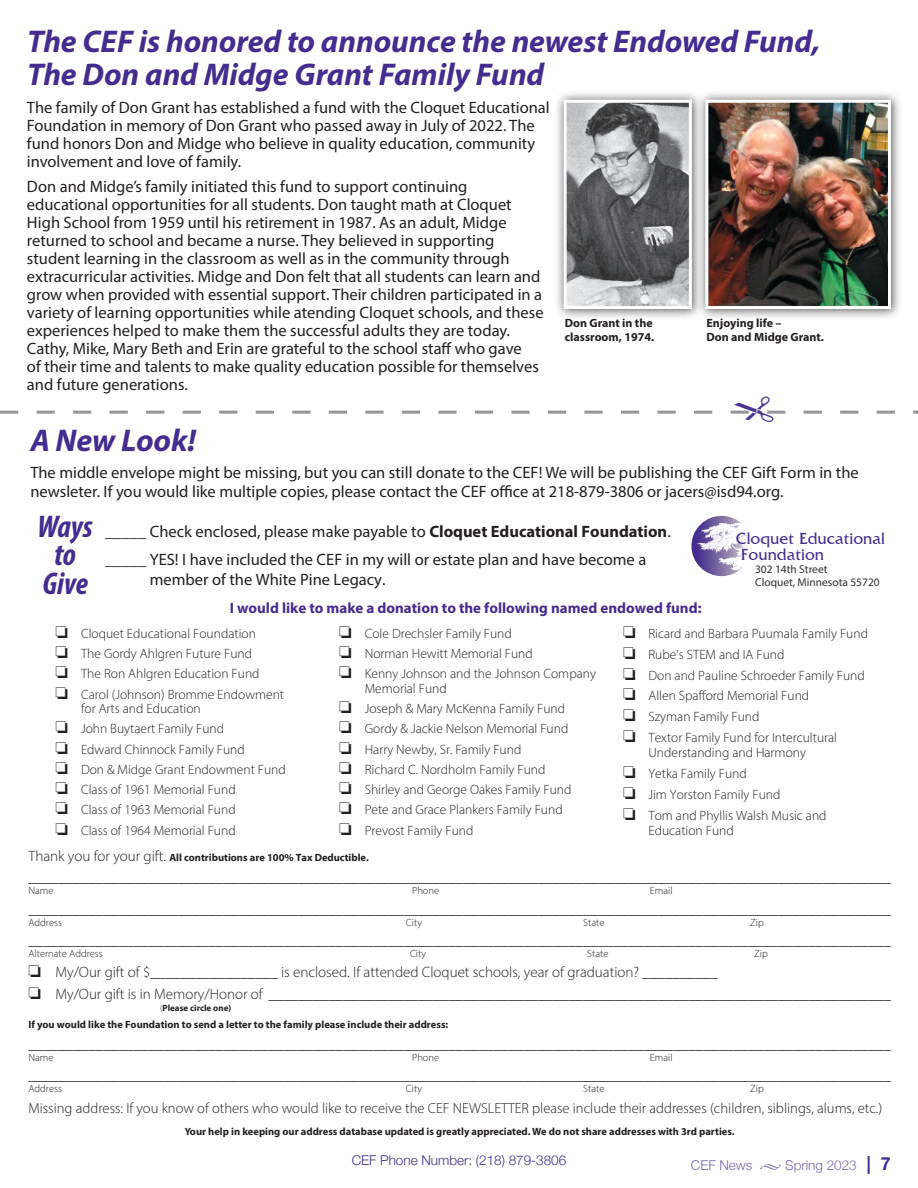
<style>
.page{position:relative;width:918px;height:1188px;background:#fff}
.page>*{position:absolute;margin:0;border:0;box-sizing:border-box;transform-origin:0 0}
.t1{font:italic 700 31.5px/33px "Myriad Pro";letter-spacing:-.005em;color:#442d8e}
.t2{font:italic 700 condensed 31.5px/28.5px "Myriad Pro";color:#442d8e;text-align:center}
.t3{font:16.5px/18px "Myriad Pro";color:#231f20}
.t4{font:16.5px/15.5px "Friz Quadrata IT Cby BT";color:#442d8e}
.t5{font:300 15px "Myriad Pro";color:#231f20}
.t6{font:700 15px "Myriad Pro";color:#442d8e}
.t7{font:300 14.7px "Myriad Pro";color:#231f20}
.t8{font:300 13.5px/14.2px "Myriad Pro";color:#231f20}
.t9{font:300 13.5px "Helvetica Neue";color:#442d8e}
.t10{font:300 13.5px "Helvetica Neue";color:#7967ab}
.t11{font:700 12px/13.5px "Myriad Pro";color:#231f20}
.t12{font:11.4px/13px "Myriad Pro";color:#312f30}
.t13{font:700 10.5px "Myriad Pro";color:#231f20}
.t14{font:300 10.5px "Myriad Pro";color:#231f20}
.t15{font:700 9px "Myriad Pro";color:#231f20}
.s1{font-weight:700}
.s2{font-weight:300;font-size:15px}
.s3{font-weight:300}
.s4{font-family:"Minion Pro";font-weight:400}
.s5{font-weight:700;font-size:18px;color:#442d8e}
</style>
<div class="page">
<div style="left:555px;top:91px;width:148px;height:229px;background:#231f20;opacity:.75"></div>
<img style="left:568px;top:104px;width:120px;height:201px">
<div style="left:564px;top:100px;width:128px;height:209px;border:3px solid #fff"></div>
<div style="left:696px;top:91px;width:206px;height:229px;background:#231f20;opacity:.75"></div>
<img style="left:709px;top:104px;width:178px;height:201px">
<div style="left:705px;top:100px;width:186px;height:209px;border:3px solid #fff"></div>
<img style="left:691px;top:515px;width:57px;height:62px">
<svg style="left:0;top:410px;width:918px;height:4px"></svg>
<h1 class="t1" style="left:27px;top:23px;width:795px">The CEF is honored to announce the newest Endowed Fund,<br>The Don and Midge Grant Family Fund</h1>
<p class="t3" style="left:27px;top:98px;width:524px">The family of Don Grant has established a fund with the Cloquet Educational Foundation in memory of Don Grant who passed away in July of 2022. The fund honors Don and Midge who believe in quality education, community involvement and love of family.</p>
<p class="t3" style="left:27px;top:178px;width:518px">Don and Midge’s family initiated this fund to support continuing educational opportunities for all students. Don taught math at Cloquet High School from 1959 until his retirement in 1987. As an adult, Midge returned to school and became a nurse. They believed in supporting student learning in the classroom as well as in the community through extracurricular activities. Midge and Don felt that all students can learn and grow when provided with essential support. Their children participated in a variety of learning opportunities while atending Cloquet schools, and these experiences helped to make them the successful adults they are today.<br>Cathy, Mike, Mary Beth and Erin are grateful to the school staff who gave<br>of their time and talents to make quality education possible for themselves and future generations.</p>
<p class="t11" style="left:565px;top:316px;width:91px">Don Grant in the classroom, 1974.</p>
<p class="t11" style="left:707px;top:316px;width:119px">Enjoying life –<br>Don and Midge Grant.</p>
<h1 class="t1" style="left:30px;top:422px;width:167px">A New Look!</h1>
<p class="t3" style="left:30px;top:462px;width:830px;line-height:19.5px">The middle envelope might be missing, but you can still donate to the CEF! We will be publishing the CEF Gift Form in the newsleter. If you would like multiple copies, please contact the CEF office at 218-879-3806 or jacers@isd94.org.</p>
<h1 class="t2" style="left:38px;top:511px;width:57px">Ways to<br>Give</h1>
<p class="t3" style="left:105px;top:517px;width:567px;line-height:28.5px">_____ Check enclosed, please make payable to <span class="s1">Cloquet Educational Foundation</span>. _____ YES! I have included the CEF in my will or estate plan and have become a</p>
<p class="t3" style="left:150px;top:570px;width:237px">member of the White Pine Legacy.</p>
<p class="t6" style="left:230px;top:598px;width:473px">I would like to make a donation to the following named endowed fund:</p>
<p class="t4" style="left:736px;top:531px;width:150px">Cloquet Educational<br>Foundation</p>
<p class="t12" style="left:755px;top:562px;width:126px">302 14th Street<br>Cloquet, Minnesota 55720</p>
<p class="t8" style="left:56px;top:626px;width:202px">□ Cloquet Educational Foundation</p>
<p class="t8" style="left:56px;top:646px;width:198px">□ The Gordy Ahlgren Future Fund</p>
<p class="t8" style="left:56px;top:667px;width:206px">□ The Ron Ahlgren Education Fund</p>
<p class="t8" style="left:81px;top:687px;width:205px;text-indent:-25px">□ Carol (Johnson) Bromme Endowment for Arts and Education</p>
<p class="t8" style="left:56px;top:722px;width:170px">□ John Buytaert Family Fund</p>
<p class="t8" style="left:56px;top:742px;width:191px">□ Edward Chinnock Family Fund</p>
<p class="t8" style="left:56px;top:762px;width:232px">□ Don &amp; Midge Grant Endowment Fund</p>
<p class="t8" style="left:56px;top:782px;width:182px">□ Class of 1961 Memorial Fund</p>
<p class="t8" style="left:56px;top:803px;width:182px">□ Class of 1963 Memorial Fund</p>
<p class="t8" style="left:56px;top:823px;width:182px">□ Class of 1964 Memorial Fund</p>
<p class="t8" style="left:339px;top:626px;width:174px">□ Cole Drechsler Family Fund</p>
<p class="t8" style="left:339px;top:646px;width:195px">□ Norman Hewitt Memorial Fund</p>
<p class="t8" style="left:365px;top:667px;width:233px;text-indent:-25px">□ Kenny Johnson and the Johnson Company<br>Memorial Fund</p>
<p class="t8" style="left:339px;top:701px;width:227px">□ Joseph &amp; Mary McKenna Family Fund</p>
<p class="t8" style="left:339px;top:722px;width:231px">□ Gordy &amp; Jackie Nelson Memorial Fund</p>
<p class="t8" style="left:339px;top:742px;width:184px">□ Harry Newby, Sr. Family Fund</p>
<p class="t8" style="left:339px;top:762px;width:208px">□ Richard C. Nordholm Family Fund</p>
<p class="t8" style="left:339px;top:782px;width:234px">□ Shirley and George Oakes Family Fund</p>
<p class="t8" style="left:339px;top:803px;width:225px">□ Pete and Grace Plankers Family Fund</p>
<p class="t8" style="left:339px;top:823px;width:136px">□ Prevost Family Fund</p>
<p class="t8" style="left:623px;top:626px;width:247px">□ Ricard and Barbara Puumala Family Fund</p>
<p class="t8" style="left:623px;top:647px;width:163px">□ Rube’s STEM and IA Fund</p>
<p class="t8" style="left:623px;top:668px;width:243px">□ Don and Pauline Schroeder Family Fund</p>
<p class="t8" style="left:623px;top:689px;width:188px">□ Allen Spafford Memorial Fund</p>
<p class="t8" style="left:623px;top:710px;width:138px">□ Szyman Family Fund</p>
<p class="t8" style="left:623px;top:730px;width:216px;line-height:14.9px;text-align:center">□ Textor Family Fund for Intercultural<br>Understanding and Harmony</p>
<p class="t8" style="left:623px;top:766px;width:125px">□ Yetka Family Fund</p>
<p class="t8" style="left:623px;top:787px;width:159px">□ Jim Yorston Family Fund</p>
<p class="t8" style="left:649px;top:808px;width:180px;line-height:14.9px;text-indent:-25px">□ Tom and Phyllis Walsh Music and<br>Education Fund</p>
<p class="t13" style="left:28px;top:850px;width:342px"><span class="s2">Thank you for your gift.</span> All contributions are 100% Tax Deductible.</p>
<p class="t5" style="left:28px;top:868px;width:864px">___________________________________________________________________________________________________________________</p>
<p class="t14" style="left:28px;top:885px;width:27px">Name</p>
<p class="t14" style="left:412px;top:885px;width:29px">Phone</p>
<p class="t14" style="left:650px;top:885px;width:24px">Email</p>
<p class="t5" style="left:28px;top:900px;width:864px">___________________________________________________________________________________________________________________</p>
<p class="t14" style="left:28px;top:916px;width:35px">Address</p>
<p class="t14" style="left:406px;top:916px;width:18px">City</p>
<p class="t14" style="left:583px;top:916px;width:23px">State</p>
<p class="t14" style="left:750px;top:916px;width:15px">Zip</p>
<p class="t5" style="left:28px;top:931px;width:864px">___________________________________________________________________________________________________________________</p>
<p class="t14" style="left:28px;top:948px;width:76px">Alternate Address</p>
<p class="t14" style="left:410px;top:948px;width:18px">City</p>
<p class="t14" style="left:587px;top:948px;width:23px">State</p>
<p class="t14" style="left:754px;top:948px;width:15px">Zip</p>
<p class="t5" style="left:28px;top:963px;width:691px">□ My/Our gift of $_________________ is enclosed. If attended Cloquet schools, year of graduation? __________</p>
<p class="t5" style="left:28px;top:985px;width:864px">□ My/Our gift is in Memory/Honor of ___________________________________________________________________________________</p>
<p class="t15" style="left:160px;top:1002px;width:73px"><span class="s3">(</span>Please circle one)</p>
<p class="t13" style="left:28px;top:1017px;width:421px">If you would like the Foundation to send a letter to the family please include their address:</p>
<p class="t5" style="left:28px;top:1035px;width:864px">___________________________________________________________________________________________________________________</p>
<p class="t14" style="left:28px;top:1051px;width:27px">Name</p>
<p class="t14" style="left:412px;top:1051px;width:29px">Phone</p>
<p class="t14" style="left:650px;top:1051px;width:24px">Email</p>
<p class="t5" style="left:28px;top:1066px;width:864px">___________________________________________________________________________________________________________________</p>
<p class="t14" style="left:28px;top:1083px;width:35px">Address</p>
<p class="t14" style="left:406px;top:1083px;width:18px">City</p>
<p class="t14" style="left:583px;top:1083px;width:23px">State</p>
<p class="t14" style="left:750px;top:1083px;width:15px">Zip</p>
<p class="t7" style="left:28px;top:1100px;width:856px">Missing address: If you know of others who would like to receive the CEF NEWSLETTER please include their addresses (children, siblings, alums, etc.)</p>
<p class="t13" style="left:185px;top:1125px;width:551px">Your help in keeping our address database updated is greatly appreciated. We do not share addresses with 3rd parties.</p>
<p class="t9" style="left:352px;top:1150px;width:216px">CEF Phone Number: (218) 879-3806</p>
<p class="t10" style="left:691px;top:1154px;width:201px">CEF News <span class="s4">•</span> Spring 2023 <span class="s5">| 7</span></p>
</div>
